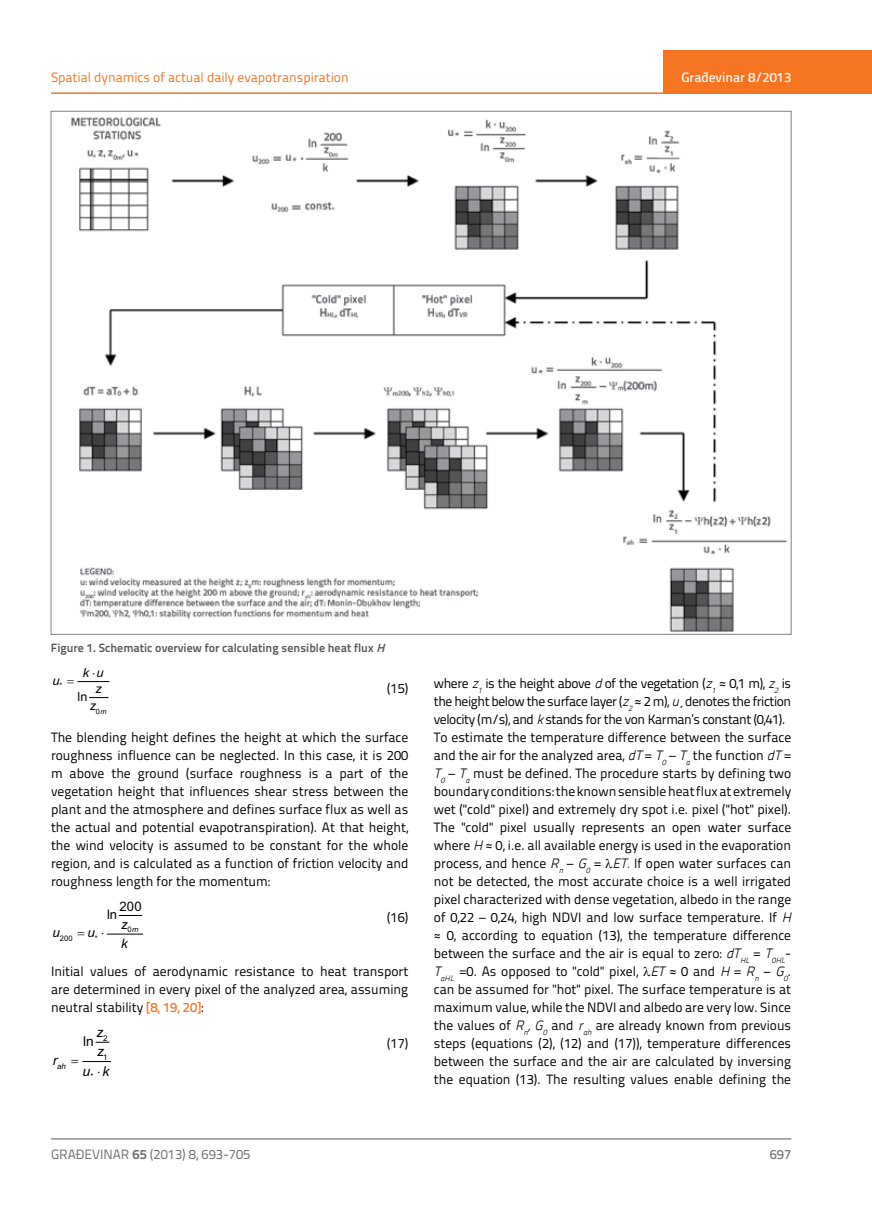
<style>
.page{position:relative;width:872px;height:1212px;background:#fff}
.page>*{position:absolute;margin:0;border:0;box-sizing:border-box;transform-origin:0 0}
.t1{font:italic 13.65px "Arial";color:#000}
.t2{font:13.65px "Arial";color:#000}
.t3{font:13.5px/18px "Titillium Text 22 L";color:#000;text-align:justify}
.t4{font:13.5px "Titillium Text 22 L";color:#f47421}
.t5{font:13.5px "Titillium Text 22 L";color:#6d6e71}
.t6{font:500 13.5px "Titillium Text 22 L";color:#fff}
.t7{font:500 13.5px "Titillium Text 22 L";color:#797a7d}
.t8{font:13.2px "Arial";color:#000}
.t9{font:italic 13.2px/18.8px "Arial";color:#000}
.t10{font:italic 12.6px/16.2px "Arial";color:#000;text-align:right}
.t11{font:12.6px "Arial";color:#000}
.t12{font:700 12px "Titillium Text 22 L";color:#58595b}
.t13{font:7.95px "Arial";color:#000}
.t14{font:italic 7.95px "Arial";color:#000}
.t15{font:7.65px "Arial";color:#000}
.t16{font:7.35px "Arial";color:#000}
.s1{font-family:"Panefresco 800 wt";font-weight:400;font-style:italic}
.s2{font-style:italic}
.s3{font-weight:500;color:#f47421}
.s4{font-family:"Panefresco 250 wt";font-style:italic}
.s5{font-weight:700}
</style>
<div class="page">
<hr style="left:51px;top:92px;width:821px;height:2px;background:#f47421">
<div style="left:663px;top:50px;width:209px;height:44px;background:#f47421"></div>
<hr style="left:51px;top:1139px;width:740px;height:1px;background:#58595b">
<svg style="left:89px;top:697px;width:19px;height:1px"></svg>
<hr style="left:77px;top:681px;width:32px;height:1px;background:#000">
<svg style="left:119px;top:915px;width:23px;height:1px"></svg>
<hr style="left:107px;top:934px;width:36px;height:1px;background:#000">
<svg style="left:96px;top:1042px;width:13px;height:1px"></svg>
<img style="left:71px;top:117px;width:716px;height:515px">
<svg style="left:82px;top:1061px;width:29px;height:2px"></svg>
<p class="t4" style="left:51px;top:68px;width:299px">Spatial dynamics of actual daily evapotranspiration</p>
<p class="t6" style="left:681px;top:67px;width:111px">Građevinar 8/2013</p>
<p class="t12" style="left:51px;top:638px;width:335px">Figure 1. Schematic overview for calculating sensible heat flux <span class="s1">H</span></p>
<p class="t10" style="left:52px;top:672px;width:9px">u</p>
<p class="t10" style="left:83px;top:664px;width:22px">k u z</p>
<p class="t10" style="left:90px;top:698px;width:18px">z <sub>m</sub></p>
<p class="t3" style="left:387px;top:678px;width:23px">(15)</p>
<p class="t3" style="left:51px;top:728px;width:359px">The blending height defines the height at which the surface roughness influence can be neglected. In this case, it is 200 m above the ground (surface roughness is a part of the vegetation height that influences shear stress between the plant and the atmosphere and defines surface flux as well as the actual and potential evapotranspiration). At that height, the wind velocity is assumed to be constant for the whole region, and is calculated as a function of friction velocity and roughness length for the momentum:</p>
<p class="t16" style="left:59px;top:683px;width:4px">*</p>
<p class="t11" style="left:78px;top:691px;width:11px">ln</p>
<p class="t16" style="left:96px;top:708px;width:6px">0</p>
<p class="t8" style="left:120px;top:901px;width:24px">200</p>
<p class="t8" style="left:107px;top:909px;width:12px">ln</p>
<p class="t3" style="left:387px;top:908px;width:23px">(16)</p>
<p class="t9" style="left:52px;top:923px;width:9px">u</p>
<p class="t9" style="left:87px;top:923px;width:9px">u</p>
<p class="t9" style="left:121px;top:915px;width:8px">z k</p>
<p class="t15" style="left:127px;top:927px;width:13px">0<span class="s2">m</span></p>
<p class="t15" style="left:95px;top:935px;width:11px">⋅*</p>
<p class="t15" style="left:60px;top:935px;width:14px">200</p>
<p class="t3" style="left:51px;top:962px;width:359px">Initial values of aerodynamic resistance to heat transport are determined in every pixel of the analyzed area, assuming neutral stability <span class="s3">[8, 19, 20]</span>:</p>
<p class="t1" style="left:53px;top:1051px;width:6px">r</p>
<p class="t14" style="left:57px;top:1061px;width:10px">ah</p>
<p class="t1" style="left:96px;top:1023px;width:8px">z</p>
<p class="t1" style="left:97px;top:1042px;width:8px">z</p>
<p class="t1" style="left:83px;top:1062px;width:28px">u k</p>
<p class="t13" style="left:103px;top:1035px;width:6px">2</p>
<p class="t13" style="left:103px;top:1054px;width:6px">1</p>
<p class="t2" style="left:83px;top:1036px;width:12px">ln</p>
<p class="t13" style="left:90px;top:1073px;width:5px">*</p>
<p class="t3" style="left:387px;top:1034px;width:23px">(17)</p>
<p class="t3" style="left:434px;top:673px;width:359px;text-align:left">where <span class="s4">z</span><sub>1</sub> is the height above <span class="s4">d</span> of the vegetation (<span class="s4">z</span><sub>1</sub> ≈ 0,1 m), <span class="s4">z</span><sub>2</sub> is the height below the surface layer (<span class="s4">z</span><sub>2</sub> ≈ 2 m), <span class="s4">u</span><sub>*</sub> denotes the friction velocity (m/s), and <span class="s4">k</span> stands for the von Karman’s constant (0,41).<br>To estimate the temperature difference between the surface and the air for the analyzed area, <span class="s4">dT</span> = <span class="s4">T</span><sub>0</sub> – <span class="s4">T</span><sub>a</sub> the function <span class="s4">dT</span> = <span class="s4">T</span><sub>0</sub> – <span class="s4">T</span><sub>a</sub> must be defined. The procedure starts by defining two boundary conditions: the known sensible heat flux at extremely wet ("cold" pixel) and extremely dry spot i.e. pixel ("hot" pixel).<br>The "cold" pixel usually represents an open water surface where <span class="s4">H</span> ≈ 0, i.e. all available energy is used in the evaporation process, and hence <span class="s4">R</span><sub>n</sub> – <span class="s4">G</span><sub>0</sub> = ●<span class="s4">ET.</span> If open water surfaces can not be detected, the most accurate choice is a well irrigated pixel characterized with dense vegetation, albedo in the range of 0,22 – 0,24, high NDVI and low surface temperature. If <span class="s4">H </span>≈ 0, according to equation (13), the temperature difference between the surface and the air is equal to zero: <span class="s4">dT</span><sub>HL</sub> = <span class="s4">T</span><sub>0HL</sub>-<span class="s4">T</span><sub>aHL</sub> =0. As opposed to "cold" pixel, ●<span class="s4">ET</span> ≈ 0 and <span class="s4">H</span> = <span class="s4">R</span><sub>n</sub> – <span class="s4">G</span><sub>0</sub>. can be assumed for "hot" pixel. The surface temperature is at maximum value, while the NDVI and albedo are very low. Since the values of <span class="s4">R</span><sub>n</sub><span class="s4">, G</span><sub>0</sub> and <span class="s4">r</span><sub>ah</sub> are already known from previous steps (equations (2), (12) and (17)), temperature differences between the surface and the air are calculated by inversing the equation (13). The resulting values enable defining the</p>
<p class="t5" style="left:51px;top:1144px;width:201px">GRAĐEVINAR <span class="s5">65</span> (2013) 8, 693-705</p>
<p class="t7" style="left:769px;top:1144px;width:23px">697</p>
</div>
